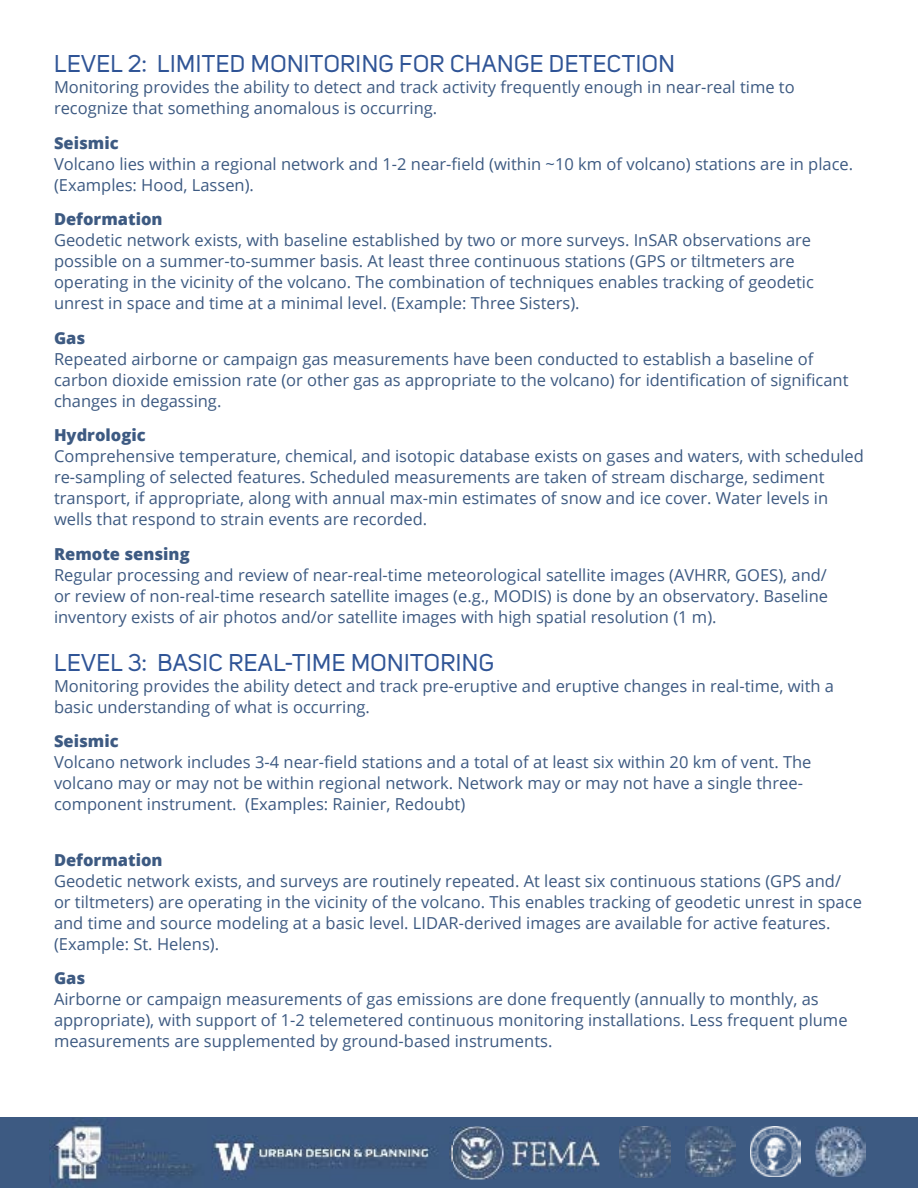
<style>
.page{position:relative;width:918px;height:1188px;background:#fff}
.page>*{position:absolute;margin:0;border:0;box-sizing:border-box;transform-origin:0 0}
.t1{font:24px "Uni Sans";letter-spacing:.02em;color:#2f5496}
.t2{font:16.5px/21px "Open Sans";color:#3d5a82}
.t3{font:800 16.5px "Open Sans";color:#3d5a82}
</style>
<div class="page">
<div style="left:0;top:1118px;width:918px;height:70px;background:#3d5a82"></div>
<img style="left:50px;top:1117px;width:157px;height:71px">
<img style="left:450px;top:1126px;width:149px;height:53px">
<img style="left:815px;top:1126px;width:51px;height:51px">
<img style="left:750px;top:1126px;width:50px;height:51px">
<img style="left:685px;top:1126px;width:50px;height:51px">
<img style="left:212px;top:1135px;width:238px;height:45px">
<img style="left:450px;top:1135px;width:3px;height:44px">
<img style="left:620px;top:1126px;width:50px;height:52px">
<h1 class="t1" style="left:54px;top:50px;width:622px">LEVEL 2: LIMITED MONITORING FOR CHANGE DETECTION</h1>
<p class="t2" style="left:54px;top:76px;width:742px">Monitoring provides the ability to detect and track activity frequently enough in near-real time to recognize that something anomalous is occurring.</p>
<p class="t3" style="left:54px;top:130px;width:66px">Seismic</p>
<p class="t2" style="left:54px;top:153px;width:801px">Volcano lies within a regional network and 1-2 near-field (within ~10 km of volcano) stations are in place. (Examples: Hood, Lassen).</p>
<p class="t3" style="left:54px;top:207px;width:110px">Deformation</p>
<p class="t2" style="left:54px;top:229px;width:761px">Geodetic network exists, with baseline established by two or more surveys. InSAR observations are possible on a summer-to-summer basis. At least three continuous stations (GPS or tiltmeters are operating in the vicinity of the volcano. The combination of techniques enables tracking of geodetic unrest in space and time at a minimal level. (Example: Three Sisters).</p>
<p class="t3" style="left:54px;top:325px;width:33px">Gas</p>
<p class="t2" style="left:54px;top:348px;width:796px">Repeated airborne or campaign gas measurements have been conducted to establish a baseline of carbon dioxide emission rate (or other gas as appropriate to the volcano) for identification of significant changes in degassing.</p>
<p class="t3" style="left:54px;top:423px;width:93px">Hydrologic</p>
<p class="t2" style="left:54px;top:445px;width:812px">Comprehensive temperature, chemical, and isotopic database exists on gases and waters, with scheduled re-sampling of selected features. Scheduled measurements are taken of stream discharge, sediment transport, if appropriate, along with annual max-min estimates of snow and ice cover. Water levels in wells that respond to strain events are recorded.</p>
<p class="t3" style="left:54px;top:541px;width:137px">Remote sensing</p>
<p class="t2" style="left:54px;top:564px;width:776px;text-align:justify">Regular processing and review of near-real-time meteorological satellite images (AVHRR, GOES), and/ or review of non-real-time research satellite images (e.g., MODIS) is done by an observatory. Baseline inventory exists of air photos and/or satellite images with high spatial resolution (1 m).</p>
<h1 class="t1" style="left:54px;top:648px;width:441px">LEVEL 3: BASIC REAL-TIME MONITORING</h1>
<p class="t2" style="left:54px;top:675px;width:782px">Monitoring provides the ability detect and track pre-eruptive and eruptive changes in real-time, with a basic understanding of what is occurring.</p>
<p class="t3" style="left:54px;top:729px;width:66px">Seismic</p>
<p class="t2" style="left:54px;top:751px;width:759px">Volcano network includes 3-4 near-field stations and a total of at least six within 20 km of vent. The volcano may or may not be within regional network. Network may or may not have a single three&shy;component instrument. (Examples: Rainier, Redoubt)</p>
<p class="t3" style="left:54px;top:847px;width:110px">Deformation</p>
<p class="t2" style="left:54px;top:870px;width:809px">Geodetic network exists, and surveys are routinely repeated. At least six continuous stations (GPS and/<br>or tiltmeters) are operating in the vicinity of the volcano. This enables tracking of geodetic unrest in space and time and source modeling at a basic level. LIDAR-derived images are available for active features. (Example: St. Helens).</p>
<p class="t3" style="left:54px;top:966px;width:33px">Gas</p>
<p class="t2" style="left:54px;top:988px;width:795px">Airborne or campaign measurements of gas emissions are done frequently (annually to monthly, as appropriate), with support of 1-2 telemetered continuous monitoring installations. Less frequent plume measurements are supplemented by ground-based instruments.</p>
</div>
